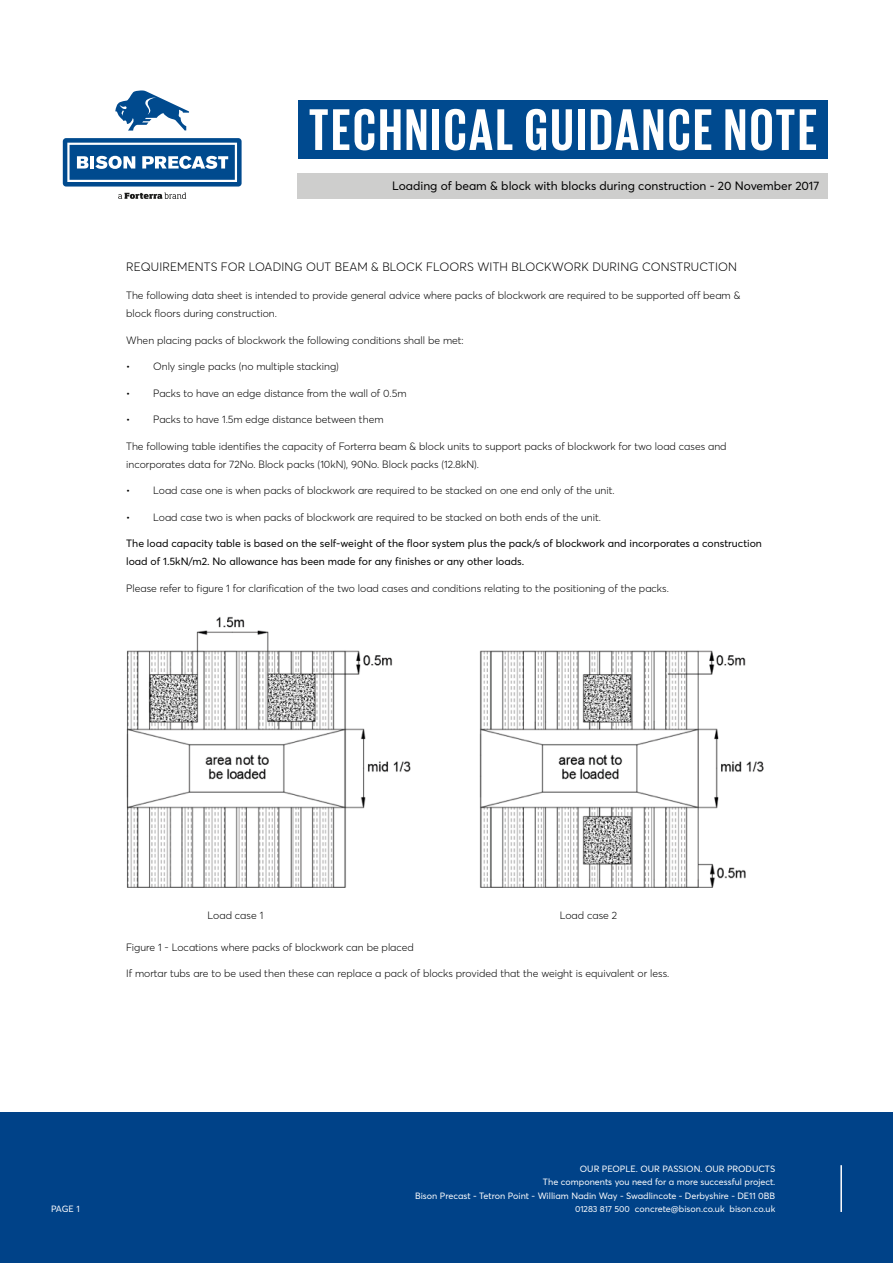
<style>
.page{position:relative;width:893px;height:1263px;background:#fff}
.page>*{position:absolute;margin:0;border:0;box-sizing:border-box;transform-origin:0 0}
.t1{font:700 60px "Giorgio Sans";letter-spacing:.05em;color:#fff}
.t2{font:300 12px "Averta PE";letter-spacing:.01em;color:#000}
.t3{font:12px "Averta PE";color:#000}
.t4{font:300 10.5px/18px "Averta PE";color:#000}
.t5{font:10.5px/18px "Averta PE";color:#000}
.t6{font:9px/13.4px "Averta";color:#fff;text-align:right}
.t7{font:300 9px "Averta";color:#fff}
.s1{font-size:8.7px}
</style>
<div class="page">
<div style="left:0;top:1113px;width:893px;height:150px;background:#004288"></div>
<hr style="left:840px;top:1165px;width:2px;height:47px;background:#fff">
<div style="left:298px;top:100px;width:530px;height:59px;background:#004a8f"></div>
<svg style="left:118px;top:192px;width:68px;height:7px"></svg>
<div style="left:63px;top:138px;width:179px;height:49px;background:#004a8e;border-radius:3px"></div>
<svg style="left:67px;top:143px;width:170px;height:39px"></svg>
<svg style="left:115px;top:90px;width:74px;height:41px"></svg>
<div style="left:298px;top:173px;width:530px;height:26px;background:#cececd"></div>
<img style="left:126px;top:616px;width:638px;height:272px">
<h1 class="t1" style="left:309px;top:94px;width:510px">TECHNICAL GUIDANCE NOTE</h1>
<p class="t3" style="left:392px;top:181px;width:429px">Loading of beam &amp; block with blocks during construction - 20 November 2017</p>
<p class="t2" style="left:126px;top:262px;width:612px">REQUIREMENTS FOR LOADING OUT BEAM &amp; BLOCK FLOORS WITH BLOCKWORK DURING CONSTRUCTION</p>
<p class="t4" style="left:126px;top:287px;width:616px">The following data sheet is intended to provide general advice where packs of blockwork are required to be supported off beam &amp; block floors during construction.</p>
<p class="t4" style="left:126px;top:332px;width:339px">When placing packs of blockwork the following conditions shall be met:</p>
<p class="t4" style="left:126px;top:358px;width:214px">• Only single packs (no multiple stacking)</p>
<p class="t4" style="left:126px;top:385px;width:282px">• Packs to have an edge distance from the wall of 0.5m</p>
<p class="t4" style="left:126px;top:411px;width:259px">• Packs to have 1.5m edge distance between them</p>
<p class="t4" style="left:126px;top:438px;width:602px">The following table identifies the capacity of Forterra beam &amp; block units to support packs of blockwork for two load cases and incorporates data for 72No. Block packs (10kN), 90No. Block packs (12.8kN).</p>
<p class="t4" style="left:126px;top:482px;width:490px">• Load case one is when packs of blockwork are required to be stacked on one end only of the unit.</p>
<p class="t4" style="left:126px;top:509px;width:476px">• Load case two is when packs of blockwork are required to be stacked on both ends of the unit.</p>
<p class="t5" style="left:126px;top:535px;width:637px">The load capacity table is based on the self-weight of the floor system plus the pack/s of blockwork and incorporates a construction load of 1.5kN/m2. No allowance has been made for any finishes or any other loads.</p>
<p class="t4" style="left:126px;top:580px;width:544px">Please refer to figure 1 for clarification of the two load cases and conditions relating to the positioning of the packs.</p>
<p class="t4" style="left:208px;top:907px;width:57px">Load case 1</p>
<p class="t4" style="left:560px;top:907px;width:59px">Load case 2</p>
<p class="t4" style="left:126px;top:939px;width:289px">Figure 1 - Locations where packs of blockwork can be placed</p>
<p class="t4" style="left:126px;top:965px;width:545px">If mortar tubs are to be used then these can replace a pack of blocks provided that the weight is equivalent or less.</p>
<p class="t6" style="left:415px;top:1162px;width:362px">OUR PEOPLE. OUR PASSION. OUR PRODUCTS<br>The components you need for a more successful project.<br>Bison Precast - Tetron Point - William Nadin Way - Swadlincote - Derbyshire - DE11 0BB <span class="s1">01283 817 500</span> concrete@bison.co.uk bison.co.uk</p>
<p class="t7" style="left:422px;top:1192px;width:304px">Bison Precast - Tetron Point - William Nadin Way - Swadlincote - Derbyshir</p>
<p class="t6" style="left:51px;top:1203px;width:30px">PAGE 1</p>
<p class="t6" style="left:544px;top:1203px;width:209px"><span class="s1">01283 817 500</span> concrete@bison.co.uk www.forterra</p>
</div>
